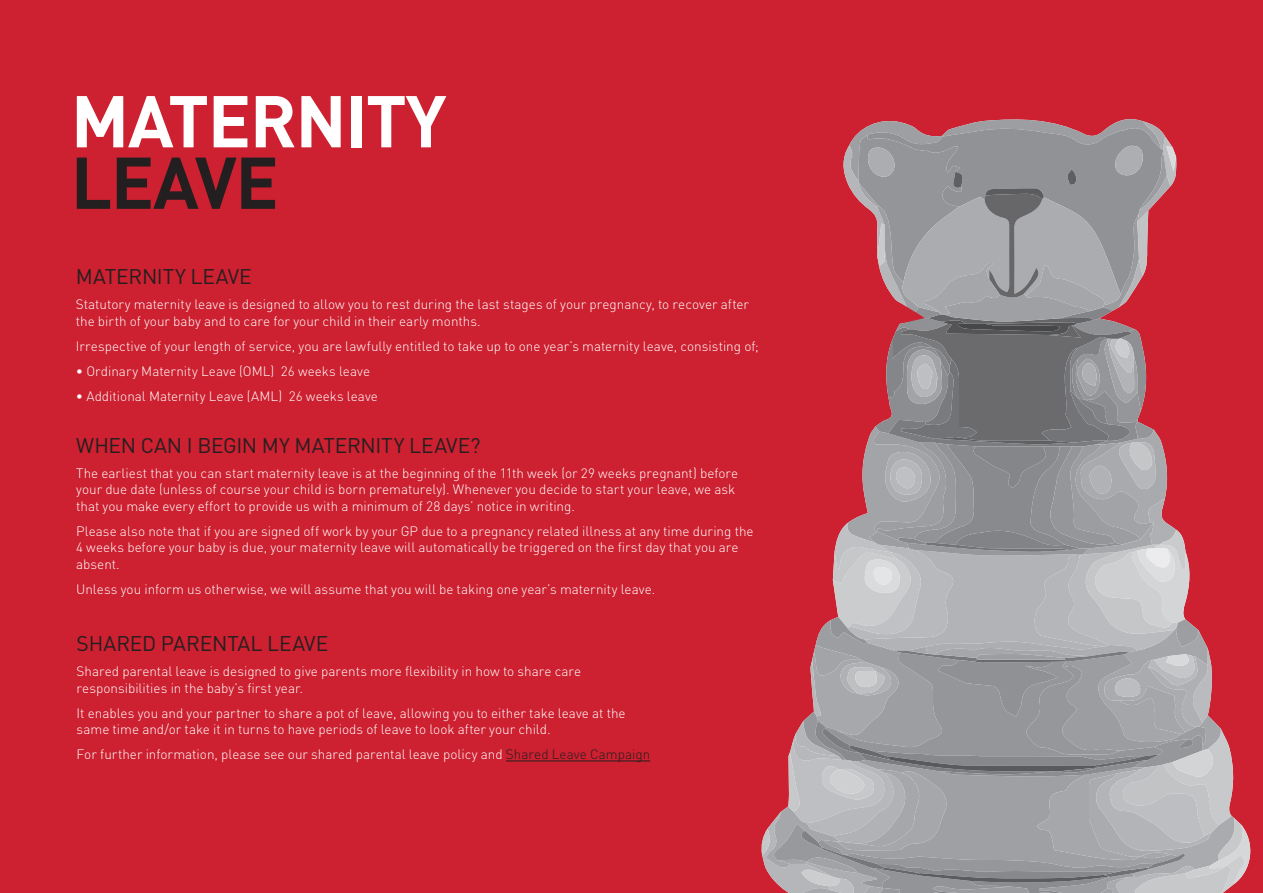
<style>
.page{position:relative;width:1263px;height:893px;background:#cd2030}
.page>*{position:absolute;margin:0;border:0;box-sizing:border-box;transform-origin:0 0}
.t1{font:700 72px/61.5px "DIN Pro";letter-spacing:-.02em;color:#fff}
.Bullet{font:21px "DIN Pro";letter-spacing:-.005em;color:#231f20}
.Bodycopy{font:300 13.5px/16.5px "DIN Pro";color:#fff}
.s1{color:#231f20}
</style>
<div class="page">
<hr style="left:506px;top:761px;width:144px;height:1px;background:#231f20">
<svg style="left:761px;top:119px;width:490px;height:774px"></svg>
<p class="t1" style="left:71px;top:88px;width:377px">MATERNITY<br><span class="s1">LEAVE</span></p>
<p class="Bullet" style="left:76px;top:262px;width:177px">MATERNITY LEAVE</p>
<p class="Bodycopy" style="left:76px;top:296px;width:675px">Statutory maternity leave is designed to allow you to rest during the last stages of your pregnancy, to recover after the birth of your baby and to care for your child in their early months.</p>
<p class="Bodycopy" style="left:76px;top:337px;width:684px">Irrespective of your length of service, you are lawfully entitled to take up to one year’s maternity leave, consisting of;</p>
<p class="Bodycopy" style="left:76px;top:362px;width:296px">• Ordinary Maternity Leave (OML) 26 weeks leave</p>
<p class="Bodycopy" style="left:76px;top:387px;width:304px">• Additional Maternity Leave (AML) 26 weeks leave</p>
<p class="Bullet" style="left:76px;top:431px;width:406px">WHEN CAN I BEGIN MY MATERNITY LEAVE?</p>
<p class="Bodycopy" style="left:76px;top:464px;width:663px">The earliest that you can start maternity leave is at the beginning of the 11th week (or 29 weeks pregnant) before your due date (unless of course your child is born prematurely). Whenever you decide to start your leave, we ask that you make every effort to provide us with a minimum of 28 days’ notice in writing.</p>
<p class="Bodycopy" style="left:76px;top:522px;width:679px">Please also note that if you are signed off work by your GP due to a pregnancy related illness at any time during the<br>4 weeks before your baby is due, your maternity leave will automatically be triggered on the first day that you are absent.</p>
<p class="Bodycopy" style="left:76px;top:580px;width:581px">Unless you inform us otherwise, we will assume that you will be taking one year’s maternity leave.</p>
<p class="Bullet" style="left:77px;top:629px;width:253px">SHARED PARENTAL LEAVE</p>
<p class="Bodycopy" style="left:77px;top:662px;width:506px">Shared parental leave is designed to give parents more flexibility in how to share care responsibilities in the baby’s first year.</p>
<p class="Bodycopy" style="left:77px;top:704px;width:551px">It enables you and your partner to share a pot of leave, allowing you to either take leave at the same time and/or take it in turns to have periods of leave to look after your child.</p>
<p class="Bodycopy" style="left:77px;top:745px;width:575px">For further information, please see our shared parental leave policy and <span class="s1">Shared Leave Campaign</span></p>
</div>
